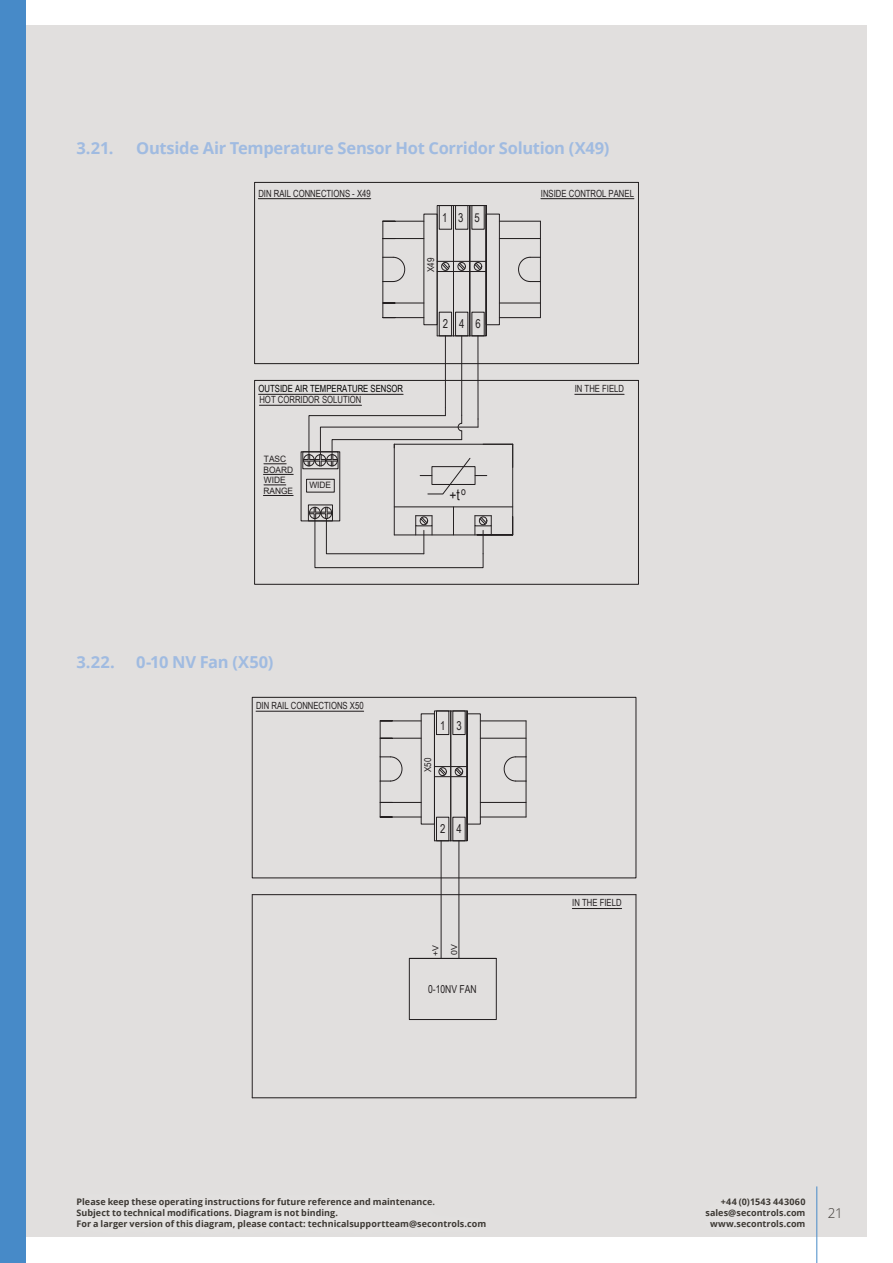
<style>
.page{position:relative;width:893px;height:1263px;background:#fff}
.page>*{position:absolute;margin:0;border:0;box-sizing:border-box;transform-origin:0 0}
.Main{font:700 16.5px "Open Sans";letter-spacing:-.02em;color:#a0bbe1}
.t1{font:15.45px "Arial Narrow";color:#231f20;scale:.95 1}
.Main-2{font:300 13.5px "Open Sans";color:#3d3934}
.t2{font:12.3px "Arial Narrow";color:#231f20;scale:.95 1}
.t3{font:12.15px "Arial Narrow";color:#231f20;scale:.95 1}
.t4{font:10.95px "Arial Narrow";color:#231f20;scale:.95 1}
.t5{font:9.9px "Arial Narrow";color:#231f20;scale:.95 1}
.t6{font:9.9px "Arial Narrow";color:#000;scale:.95 1}
.t7{font:9.45px "Arial Narrow";color:#231f20;scale:1.05 1}
.t8{font:700 9px/10.8px "Open Sans";letter-spacing:.005em;color:#3d3934;text-align:right}
.t9{font:8.85px/10.5px "Arial";color:#231f20;scale:.95 1}
.t10{font:8.4px "Arial";color:#231f20;scale:1.05 1}
</style>
<div class="page">
<div style="left:26px;top:26px;width:841px;height:1211px;background:#e1dfde"></div>
<div style="left:692px;top:1184px;width:128px;height:58px;background:#fff;opacity:.35"></div>
<hr style="left:816px;top:1186px;width:1px;height:77px;background:#478ac8">
<div style="left:0;top:0;width:26px;height:1263px;background:#478ac8"></div>
<div style="left:62px;top:1184px;width:438px;height:60px;background:#fff;opacity:.35"></div>
<svg style="left:254px;top:181px;width:385px;height:388px"></svg>
<div style="left:254px;top:182px;width:385px;height:182px;border:1px solid #231f20"></div>
<div style="left:254px;top:380px;width:385px;height:205px;border:1px solid #231f20"></div>
<hr style="left:258px;top:198px;width:113px;height:1px;background:#231f20">
<hr style="left:541px;top:198px;width:93px;height:1px;background:#231f20">
<hr style="left:575px;top:394px;width:49px;height:1px;background:#231f20">
<hr style="left:512px;top:444px;width:1px;height:91px;background:#231f20">
<hr style="left:394px;top:444px;width:1px;height:91px;background:#231f20">
<hr style="left:394px;top:444px;width:119px;height:1px;background:#231f20">
<hr style="left:259px;top:405px;width:102px;height:1px;background:#231f20">
<div style="left:486px;top:214px;width:14px;height:111px;border:1px solid #231f20"></div>
<hr style="left:383px;top:317px;width:41px;height:1px;background:#231f20">
<hr style="left:383px;top:221px;width:41px;height:1px;background:#231f20">
<hr style="left:383px;top:303px;width:41px;height:1px;background:#231f20">
<hr style="left:383px;top:282px;width:1px;height:36px;background:#231f20">
<hr style="left:540px;top:221px;width:1px;height:36px;background:#231f20">
<hr style="left:383px;top:238px;width:41px;height:1px;background:#231f20">
<hr style="left:499px;top:221px;width:41px;height:1px;background:#231f20">
<hr style="left:499px;top:238px;width:41px;height:1px;background:#231f20">
<hr style="left:499px;top:303px;width:41px;height:1px;background:#231f20">
<hr style="left:499px;top:317px;width:41px;height:1px;background:#231f20">
<hr style="left:383px;top:221px;width:1px;height:36px;background:#231f20">
<hr style="left:540px;top:282px;width:1px;height:36px;background:#231f20">
<svg style="left:383px;top:257px;width:22px;height:25px"></svg>
<svg style="left:518px;top:257px;width:23px;height:25px"></svg>
<svg style="left:437px;top:205px;width:47px;height:131px"></svg>
<div style="left:469px;top:205px;width:17px;height:131px;border:1px solid #231f20"></div>
<div style="left:302px;top:451px;width:36px;height:18px;border:1px solid #231f20"></div>
<div style="left:308px;top:505px;width:25px;height:16px;border:1px solid #231f20"></div>
<div style="left:303px;top:454px;width:12px;height:12px;border:1px solid #231f20;border-radius:50%"></div>
<svg style="left:309px;top:506px;width:204px;height:62px"></svg>
<svg style="left:264px;top:463px;width:22px;height:1px"></svg>
<hr style="left:263px;top:474px;width:30px;height:1px;background:#231f20">
<svg style="left:264px;top:485px;width:22px;height:1px"></svg>
<hr style="left:263px;top:495px;width:30px;height:1px;background:#231f20">
<svg style="left:304px;top:407px;width:183px;height:88px"></svg>
<hr style="left:445px;top:336px;width:1px;height:71px;background:#231f20">
<hr style="left:461px;top:336px;width:1px;height:79px;background:#231f20">
<hr style="left:478px;top:336px;width:1px;height:83px;background:#231f20">
<svg style="left:251px;top:696px;width:386px;height:403px"></svg>
<div style="left:252px;top:697px;width:384px;height:181px;border:1px solid #231f20"></div>
<hr style="left:252px;top:895px;width:1px;height:203px;background:#231f20">
<hr style="left:636px;top:895px;width:1px;height:203px;background:#231f20">
<div style="left:467px;top:713px;width:14px;height:111px;border:1px solid #231f20"></div>
<hr style="left:380px;top:817px;width:41px;height:1px;background:#231f20">
<hr style="left:380px;top:721px;width:41px;height:1px;background:#231f20">
<hr style="left:380px;top:802px;width:41px;height:1px;background:#231f20">
<hr style="left:380px;top:781px;width:1px;height:36px;background:#231f20">
<hr style="left:526px;top:721px;width:1px;height:36px;background:#231f20">
<hr style="left:380px;top:738px;width:41px;height:1px;background:#231f20">
<hr style="left:480px;top:721px;width:46px;height:1px;background:#231f20">
<hr style="left:480px;top:738px;width:46px;height:1px;background:#231f20">
<hr style="left:480px;top:802px;width:46px;height:1px;background:#231f20">
<hr style="left:480px;top:817px;width:46px;height:1px;background:#231f20">
<svg style="left:434px;top:710px;width:34px;height:131px"></svg>
<div style="left:450px;top:711px;width:17px;height:130px;border:1px solid #231f20"></div>
<hr style="left:380px;top:721px;width:1px;height:36px;background:#231f20">
<hr style="left:526px;top:781px;width:1px;height:36px;background:#231f20">
<svg style="left:380px;top:756px;width:23px;height:26px"></svg>
<svg style="left:504px;top:756px;width:23px;height:26px"></svg>
<hr style="left:252px;top:1097px;width:384px;height:1px;background:#231f20">
<hr style="left:252px;top:894px;width:384px;height:1px;background:#231f20">
<div style="left:409px;top:958px;width:88px;height:62px;border:1px solid #231f20"></div>
<hr style="left:409px;top:958px;width:44px;height:1px;background:#231f20">
<hr style="left:441px;top:841px;width:1px;height:117px;background:#231f20">
<hr style="left:459px;top:841px;width:1px;height:117px;background:#231f20">
<hr style="left:572px;top:908px;width:50px;height:1px;background:#231f20">
<p class="Main" style="left:77px;top:136px;width:38px">3.21.</p>
<p class="Main" style="left:136px;top:136px;width:475px">Outside Air Temperature Sensor Hot Corridor Solution (X49)</p>
<p class="t5" style="left:258px;top:186px;width:120px">DIN RAIL CONNECTIONS - X49</p>
<p class="t5" style="left:541px;top:186px;width:99px">INSIDE CONTROL PANEL</p>
<p class="t6" style="left:259px;top:381px;width:154px">OUTSIDE AIR TEMPERATURE SENSOR</p>
<p class="t5" style="left:259px;top:392px;width:109px">HOT CORRIDOR SOLUTION</p>
<p class="t9" style="left:263px;top:453px;width:33px">TASC<br>BOARD<br>WIDE<br>RANGE</p>
<p class="t9" style="left:309px;top:480px;width:25px">WIDE</p>
<p class="t2" style="left:442px;top:208px;width:24px">1 3</p>
<p class="t2" style="left:475px;top:208px;width:7px">5</p>
<p class="t7" style="left:424px;top:272px;width:15px;rotate:-90deg">X49</p>
<p class="t2" style="left:443px;top:314px;width:24px">2 4</p>
<p class="t2" style="left:475px;top:314px;width:7px">6</p>
<p class="t1" style="left:450px;top:483px;width:19px">+t<sup>o</sup></p>
<p class="Main" style="left:77px;top:650px;width:40px">3.22.</p>
<p class="Main" style="left:136px;top:650px;width:139px">0-10 NV Fan (X50)</p>
<p class="t5" style="left:256px;top:698px;width:115px">DIN RAIL CONNECTIONS X50</p>
<p class="t3" style="left:440px;top:717px;width:24px">1 3</p>
<p class="t7" style="left:421px;top:772px;width:15px;rotate:-90deg">X50</p>
<p class="t3" style="left:440px;top:819px;width:24px">2 4</p>
<p class="t10" style="left:430px;top:956px;width:12px;rotate:-90deg">+V</p>
<p class="t10" style="left:448px;top:955px;width:12px;rotate:-90deg">0V</p>
<p class="t4" style="left:428px;top:981px;width:53px">0-10NV FAN</p>
<p class="t5" style="left:575px;top:381px;width:53px">IN THE FIELD</p>
<p class="t5" style="left:572px;top:896px;width:53px">IN THE FIELD</p>
<p class="t8" style="left:77px;top:1196px;width:411px;text-align:left">Please keep these operating instructions for future reference and maintenance.<br>Subject to technical modifications. Diagram is not binding.<br>For a larger version of this diagram, please contact: technicalsupportteam@secontrols.com</p>
<p class="Main-2" style="left:828px;top:1203px;width:16px">21</p>
<p class="t8" style="left:705px;top:1196px;width:102px">+44 (0)1543 443060 sales@secontrols.com www.secontrols.com</p>
</div>
